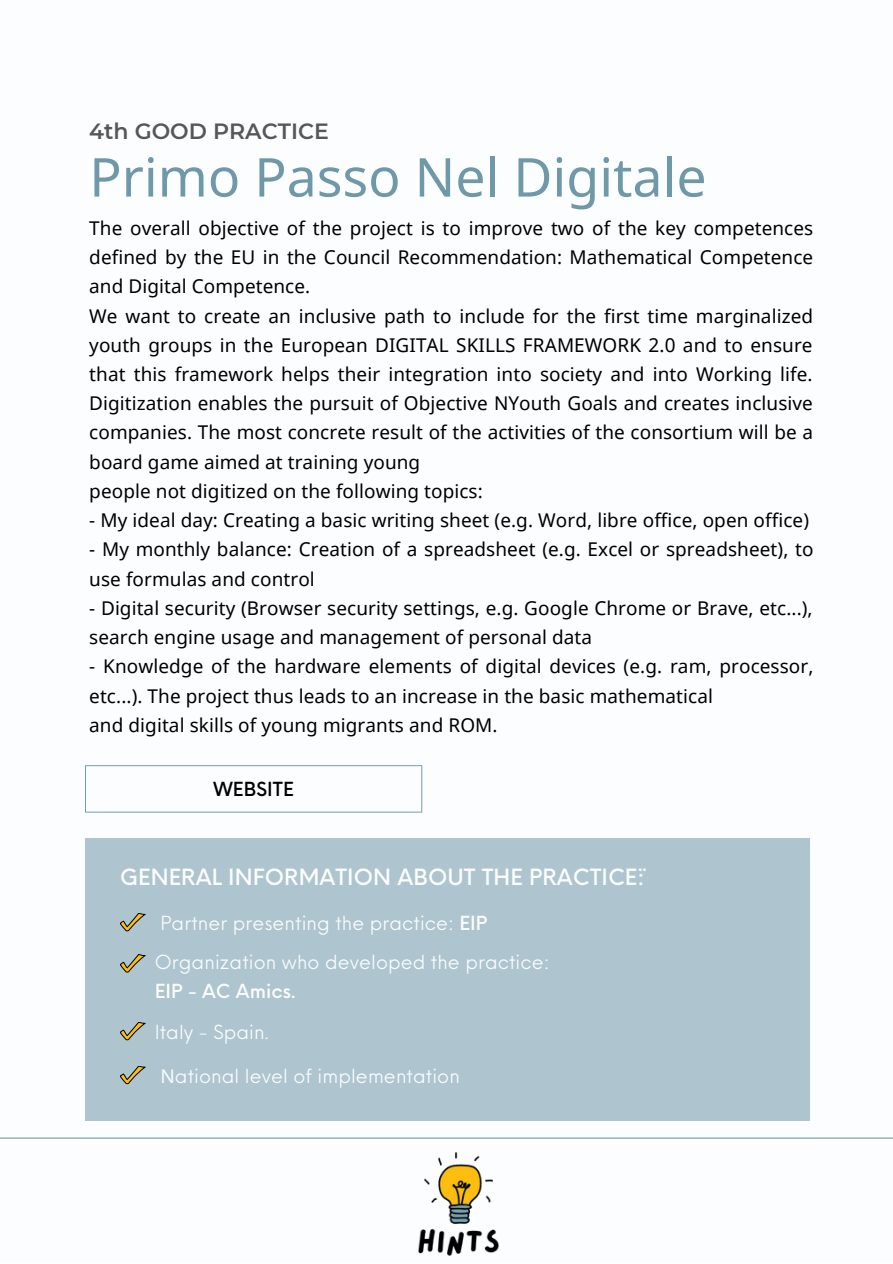
<style>
.page{position:relative;width:893px;height:1264px;background:#fff}
.page>*{position:absolute;margin:0;border:0;box-sizing:border-box;transform-origin:0 0}
.t1{font:53.55px "Noto Sans";color:#6f98a8}
.t2{font:600 22.05px "Montserrat";color:#575757}
.t3{font:500 21.9px "Neue Einstellung";letter-spacing:.005em;color:#fbfdfe}
.t4{font:18.9px/29.2px "Noto Sans";letter-spacing:.005em;color:#000}
.t5{font:18.9px "Neue Einstellung";letter-spacing:.005em;color:#fbfdfe}
.t6{font:500 18.9px "Neue Einstellung";letter-spacing:.005em;color:#fbfdfe}
.t7{font:500 18.9px "Neue Einstellung";letter-spacing:.005em;color:#000}
.s1{font-weight:500}
.s2{font-family:"Noto Sans"}
</style>
<div class="page">
<div style="left:0;top:0;width:892px;height:1262px;background:#fbfdfe"></div>
<hr style="left:0;top:1137px;width:892px;height:1px;background:#6f98a8">
<svg style="left:85px;top:765px;width:337px;height:47px"></svg>
<img style="left:348px;top:1137px;width:220px;height:119px">
<div style="left:85px;top:838px;width:724px;height:283px;background:#aec5cf"></div>
<svg style="left:120px;top:913px;width:25px;height:18px"></svg>
<svg style="left:120px;top:954px;width:25px;height:18px"></svg>
<svg style="left:120px;top:1022px;width:25px;height:18px"></svg>
<svg style="left:120px;top:1066px;width:25px;height:17px"></svg>
<p class="t2" style="left:89px;top:118px;width:241px">4th GOOD PRACTICE</p>
<p class="t1" style="left:89px;top:139px;width:618px">Primo Passo Nel Digitale</p>
<p class="t4" style="left:89px;top:213px;width:725px;text-align:justify">The overall objective of the project is to improve two of the key competences defined by the EU in the Council Recommendation: Mathematical Competence and Digital Competence.</p>
<p class="t4" style="left:89px;top:300px;width:725px;text-align:justify">We want to create an inclusive path to include for the first time marginalized youth groups in the European DIGITAL SKILLS FRAMEWORK 2.0 and to ensure that this framework helps their integration into society and into Working life.<br>Digitization enables the pursuit of Objective NYouth Goals and creates inclusive companies. The most concrete result of the activities of the consortium will be a board game aimed at training young</p>
<p class="t4" style="left:89px;top:476px;width:395px">people not digitized on the following topics:</p>
<p class="t4" style="left:89px;top:505px;width:721px">- My ideal day: Creating a basic writing sheet (e.g. Word, libre office, open office)</p>
<p class="t4" style="left:89px;top:534px;width:725px">- My monthly balance: Creation of a spreadsheet (e.g. Excel or spreadsheet), to use formulas and control</p>
<p class="t4" style="left:89px;top:593px;width:724px">- Digital security (Browser security settings, e.g. Google Chrome or Brave, etc...), search engine usage and management of personal data</p>
<p class="t4" style="left:89px;top:651px;width:725px">- Knowledge of the hardware elements of digital devices (e.g. ram, processor, etc...). The project thus leads to an increase in the basic mathematical</p>
<p class="t4" style="left:89px;top:710px;width:410px">and digital skills of young migrants and ROM.</p>
<p class="t7" style="left:213px;top:772px;width:82px">WEBSITE</p>
<p class="t3" style="left:120px;top:857px;width:528px">GENERAL INFORMATION ABOUT THE PRACTICE¨:</p>
<p class="t5" style="left:160px;top:905px;width:328px">Partner presenting the practice: <span class="s1">EIP</span></p>
<p class="t5" style="left:155px;top:945px;width:396px">Organization who developed the practice:</p>
<p class="t6" style="left:155px;top:974px;width:142px">EIP - AC Amics.</p>
<p class="t5" style="left:155px;top:1015px;width:115px">Italy - Spain.</p>
<p class="t5" style="left:160px;top:1059px;width:301px"><span class="s2">Ν</span>ational level of implementation</p>
</div>
